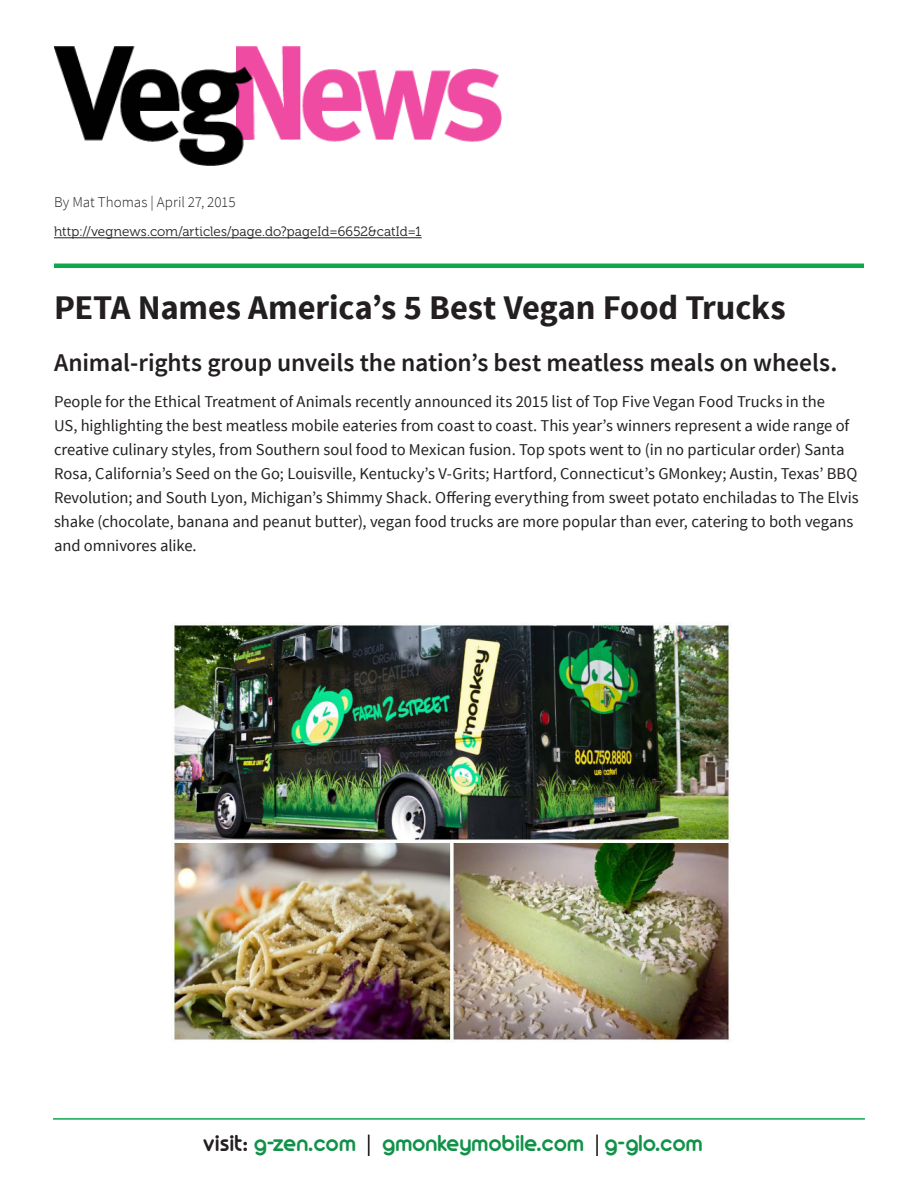
<style>
.page{position:relative;width:918px;height:1188px;background:#fff}
.page>*{position:absolute;margin:0;border:0;box-sizing:border-box;transform-origin:0 0}
.t1{font:700 34.5px "Source Sans Pro";letter-spacing:-.005em;color:#231f20}
.t2{font:600 25.5px "Source Sans Pro";letter-spacing:-.005em;color:#231f20}
.t3{font:700 21.45px "Chica Gogo NF";color:#109248}
.body{font:16.5px/24px "Source Sans Pro";letter-spacing:-.005em;color:#231f20}
.byline{font:300 15px "Source Sans Pro";color:#231f20}
.byline-2{font:13.5px "Museo 300";letter-spacing:.005em;color:#231f20}
.s1{color:#231f20}
.s2{font-weight:400;color:#040503}
</style>
<div class="page">
<img style="left:54px;top:46px;width:448px;height:119px">
<hr style="left:54px;top:264px;width:810px;height:4px;background:#0ca84b">
<hr style="left:54px;top:237px;width:368px;height:1px;background:#231f20">
<hr style="left:53px;top:1118px;width:812px;height:2px;background:#0ca84b">
<img style="left:171px;top:622px;width:560px;height:419px">
<p class="byline" style="left:54px;top:193px;width:183px">By Mat Thomas | April 27, 2015</p>
<p class="byline-2" style="left:54px;top:225px;width:369px">http://vegnews.com/articles/page.do?pageId=6652&amp;catId=1</p>
<p class="t1" style="left:54px;top:285px;width:733px">PETA Names America’s 5 Best Vegan Food Trucks</p>
<p class="t2" style="left:54px;top:347px;width:785px">Animal-rights group unveils the nation’s best meatless meals on wheels.</p>
<p class="body" style="left:54px;top:389px;width:806px">People for the Ethical Treatment of Animals recently announced its 2015 list of Top Five Vegan Food Trucks in the<br>US, highlighting the best meatless mobile eateries from coast to coast. This year’s winners represent a wide range of creative culinary styles, from Southern soul food to Mexican fusion. Top spots went to (in no particular order) Santa Rosa, California’s Seed on the Go; Louisville, Kentucky’s V-Grits; Hartford, Connecticut’s GMonkey; Austin, Texas’ BBQ Revolution; and South Lyon, Michigan’s Shimmy Shack. Offering everything from sweet potato enchiladas to The Elvis shake (chocolate, banana and peanut butter), vegan food trucks are more popular than ever, catering to both vegans and omnivores alike.</p>
<p class="t3" style="left:203px;top:1129px;width:501px"><span class="s1">visit:</span> g-zen.com <span class="s2">|</span> gmonkeymobile.com <span class="s2">|</span> g-glo.com</p>
</div>
